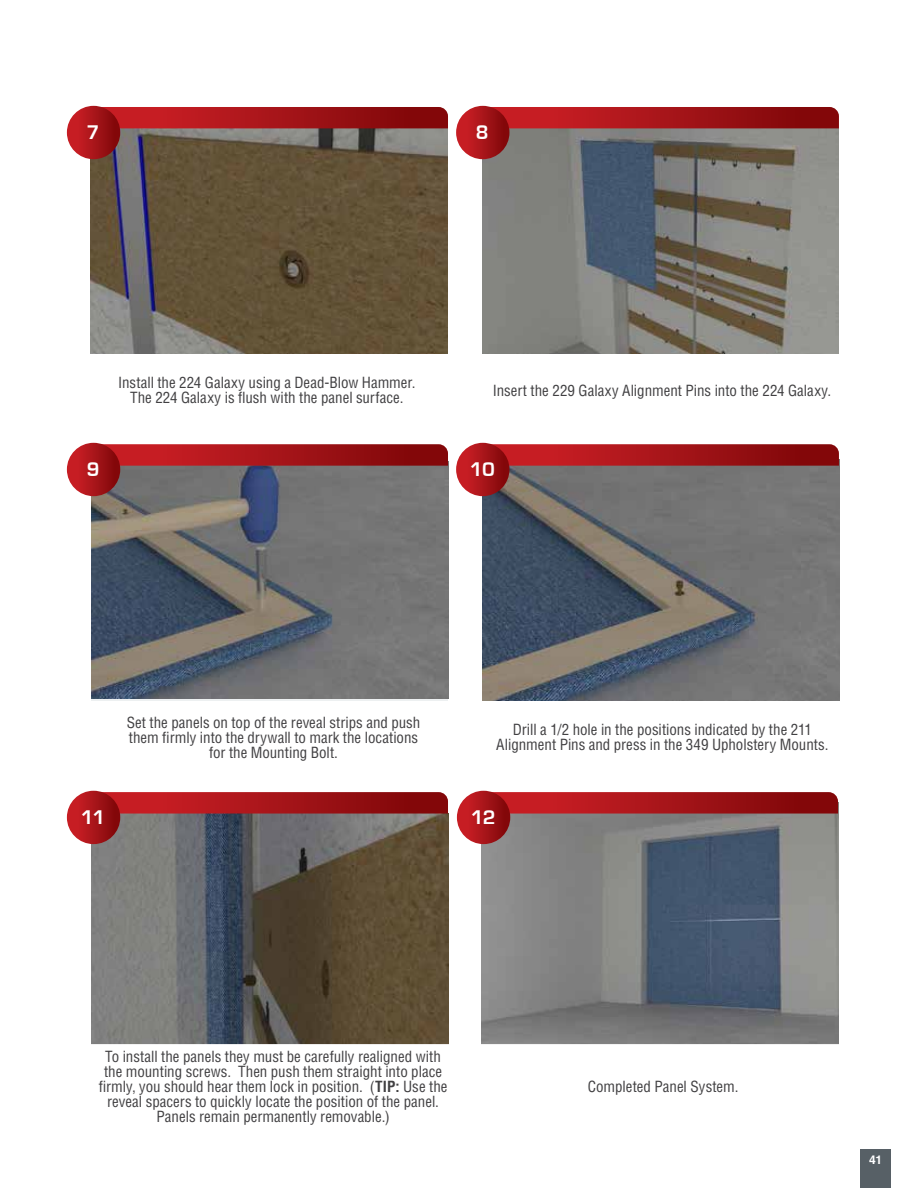
<style>
.page{position:relative;width:918px;height:1188px;background:#fff}
.page>*{position:absolute;margin:0;border:0;box-sizing:border-box;transform-origin:0 0}
.t1{font:700 20.4px "Eurostile";color:#fff}
.t2{font:condensed 15px/15px "Helvetica";color:#414042;text-align:center}
.t3{font:700 12px "Helvetica";color:#fff}
.s1{font-weight:700}
</style>
<div class="page">
<img style="left:91px;top:128px;width:357px;height:226px">
<img style="left:482px;top:128px;width:356px;height:226px">
<svg style="left:102px;top:107px;width:346px;height:21px;background:#a51318"></svg>
<svg style="left:491px;top:107px;width:348px;height:21px;background:#a51418"></svg>
<div style="left:67px;top:106px;width:53px;height:53px;background:linear-gradient(to right,#d32229,#7e0709);border-radius:27px"></div>
<div style="left:456px;top:106px;width:53px;height:53px;background:linear-gradient(to right,#d3242a,#7e0608);border-radius:27px"></div>
<img style="left:92px;top:466px;width:356px;height:232px">
<img style="left:483px;top:459px;width:357px;height:242px">
<img style="left:92px;top:814px;width:356px;height:230px">
<img style="left:482px;top:814px;width:356px;height:230px">
<svg style="left:102px;top:444px;width:346px;height:22px;background:#a5171c"></svg>
<svg style="left:102px;top:792px;width:346px;height:22px;background:#a4171b"></svg>
<svg style="left:492px;top:792px;width:346px;height:22px;background:#a5171b"></svg>
<svg style="left:491px;top:444px;width:348px;height:22px;background:#a5181c"></svg>
<div style="left:67px;top:443px;width:53px;height:53px;background:linear-gradient(to right,#d32229,#7e0709);border-radius:27px"></div>
<div style="left:456px;top:443px;width:53px;height:53px;background:linear-gradient(to right,#d3242a,#7e0608);border-radius:27px"></div>
<div style="left:67px;top:791px;width:53px;height:53px;background:linear-gradient(to right,#d32229,#7e0709);border-radius:27px"></div>
<div style="left:457px;top:791px;width:53px;height:53px;background:linear-gradient(to right,#d32229,#7e0709);border-radius:27px"></div>
<div style="left:860px;top:1149px;width:31px;height:39px;background:#576066"></div>
<h1 class="t1" style="left:87px;top:121px;width:14px">7</h1>
<h1 class="t1" style="left:476px;top:121px;width:14px">8</h1>
<p class="t2" style="left:118px;top:375px;width:299px">Install the 224 Galaxy using a Dead-Blow Hammer.<br>The 224 Galaxy is flush with the panel surface.</p>
<p class="t2" style="left:493px;top:382px;width:340px">Insert the 229 Galaxy Alignment Pins into the 224 Galaxy.</p>
<h1 class="t1" style="left:87px;top:458px;width:14px">9</h1>
<h1 class="t1" style="left:470px;top:458px;width:26px">10</h1>
<p class="t2" style="left:127px;top:715px;width:295px">Set the panels on top of the reveal strips and push them firmly into the drywall to mark the locations for the Mounting Bolt.</p>
<p class="t2" style="left:496px;top:722px;width:334px">Drill a 1/2 hole in the positions indicated by the 211<br>Alignment Pins and press in the 349 Upholstery Mounts.</p>
<h1 class="t1" style="left:81px;top:806px;width:26px">11</h1>
<h1 class="t1" style="left:471px;top:806px;width:26px">12</h1>
<p class="t2" style="left:99px;top:1049px;width:350px">To install the panels they must be carefully realigned with the mounting screws. Then push them straight into place firmly, you should hear them lock in position. (<span class="s1">TIP:</span> Use the reveal spacers to quickly locate the position of the panel.<br>Panels remain permanently removable.)</p>
<p class="t2" style="left:588px;top:1079px;width:152px">Completed Panel System.</p>
<p class="t3" style="left:869px;top:1153px;width:14px">41</p>
</div>
